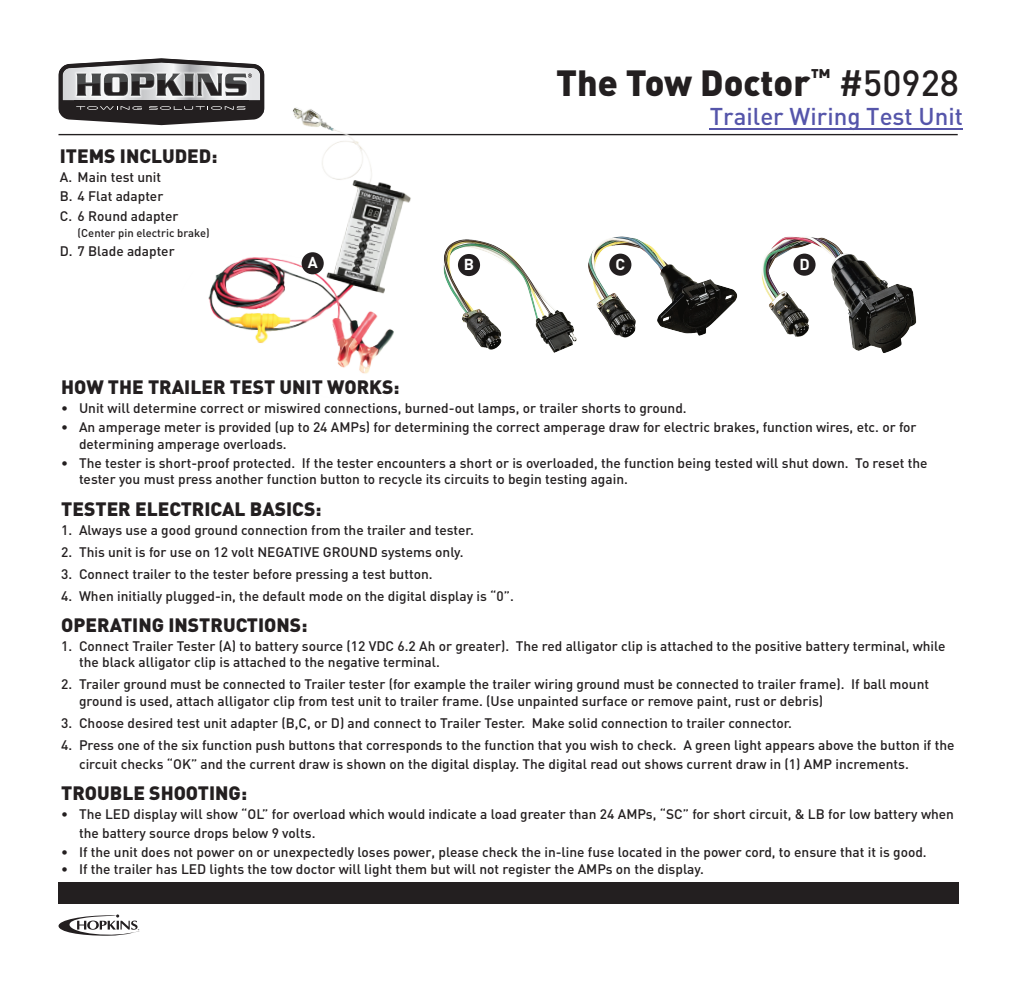
<style>
.page{position:relative;width:1035px;height:981px;background:#fff}
.page>*{position:absolute;margin:0;border:0;box-sizing:border-box;transform-origin:0 0}
.t1{font:900 36px "DIN";color:#231f20}
.t2{font:500 24px "DIN";color:#55a}
.t3{font:900 19.2px "DIN";color:#231f20}
.t4{font:700 15.75px "DIN";color:#fff}
.t5{font:500 13.65px/19.2px "DIN";color:#231f20}
.t6{font:500 11.25px "DIN";color:#231f20}
.s1{font-weight:500}
</style>
<div class="page">
<hr style="left:58px;top:134px;width:900px;height:1px;background:#231f20">
<img style="left:443px;top:239px;width:134px;height:114px">
<img style="left:167px;top:94px;width:269px;height:280px">
<hr style="left:710px;top:128px;width:253px;height:1px;background:#55a">
<svg style="left:59px;top:58px;width:205px;height:67px"></svg>
<svg style="left:59px;top:914px;width:81px;height:22px"></svg>
<div style="left:58px;top:882px;width:901px;height:21px;background:#231f20"></div>
<div style="left:302px;top:252px;width:22px;height:22px;background:#231f20;border-radius:50%"></div>
<div style="left:458px;top:254px;width:22px;height:22px;background:#231f20;border-radius:50%"></div>
<img style="left:588px;top:236px;width:150px;height:102px">
<img style="left:761px;top:236px;width:156px;height:117px">
<h3 class="t3" style="left:60px;top:143px;width:159px">ITEMS INCLUDED:</h3>
<p class="t5" style="left:60px;top:167px;width:120px">A. Main test unit<br>B. 4 Flat adapter<br>C. 6 Round adapter</p>
<p class="t6" style="left:78px;top:226px;width:134px">(Center pin electric brake)</p>
<p class="t5" style="left:60px;top:241px;width:116px">D. 7 Blade adapter</p>
<h1 class="t1" style="left:556px;top:59px;width:405px">The Tow Doctor<sup>™</sup> <span class="s1">#50928</span></h1>
<h2 class="t2" style="left:710px;top:101px;width:255px">Trailer Wiring Test Unit</h2>
<p class="t4" style="left:308px;top:252px;width:12px">A</p>
<p class="t4" style="left:464px;top:254px;width:12px">B</p>
<p class="t4" style="left:616px;top:254px;width:11px">C</p>
<p class="t4" style="left:799px;top:254px;width:12px">D</p>
<h3 class="t3" style="left:61px;top:374px;width:340px">HOW THE TRAILER TEST UNIT WORKS:</h3>
<p class="t5" style="left:61px;top:398px;width:627px">• Unit will determine correct or miswired connections, burned-out lamps, or trailer shorts to ground.</p>
<p class="t5" style="left:79px;top:419px;width:839px;line-height:16.5px;text-indent:-18px">• An amperage meter is provided (up to 24 AMPs) for determining the correct amperage draw for electric brakes, function wires, etc. or for determining amperage overloads.</p>
<p class="t5" style="left:79px;top:454px;width:850px;line-height:16.5px;text-indent:-18px">• The tester is short-proof protected. If the tester encounters a short or is overloaded, the function being tested will shut down. To reset the tester you must press another function button to recycle its circuits to begin testing again.</p>
<h3 class="t3" style="left:61px;top:496px;width:262px">TESTER ELECTRICAL BASICS:</h3>
<p class="t5" style="left:61px;top:520px;width:414px">1. Always use a good ground connection from the trailer and tester.</p>
<p class="t5" style="left:61px;top:542px;width:404px">2. This unit is for use on 12 volt NEGATIVE GROUND systems only.</p>
<p class="t5" style="left:61px;top:564px;width:373px">3. Connect trailer to the tester before pressing a test button.</p>
<p class="t5" style="left:61px;top:586px;width:454px">4. When initially plugged-in, the default mode on the digital display is “0”.</p>
<h3 class="t3" style="left:61px;top:612px;width:248px">OPERATING INSTRUCTIONS:</h3>
<p class="t5" style="left:79px;top:637px;width:868px;line-height:16.5px;text-indent:-18px">1. Connect Trailer Tester (A) to battery source (12 VDC 6.2 Ah or greater). The red alligator clip is attached to the positive battery terminal, while the black alligator clip is attached to the negative terminal.</p>
<p class="t5" style="left:79px;top:676px;width:852px;line-height:16.5px;text-indent:-18px">2. Trailer ground must be connected to Trailer tester (for example the trailer wiring ground must be connected to trailer frame). If ball mount ground is used, attach alligator clip from test unit to trailer frame. (Use unpainted surface or remove paint, rust or debris)</p>
<p class="t5" style="left:61px;top:713px;width:732px">3. Choose desired test unit adapter (B,C, or D) and connect to Trailer Tester. Make solid connection to trailer connector.</p>
<p class="t5" style="left:79px;top:735px;width:877px;text-indent:-18px">4. Press one of the six function push buttons that corresponds to the function that you wish to check. A green light appears above the button if the circuit checks “OK” and the current draw is shown on the digital display. The digital read out shows current draw in (1) AMP increments.</p>
<h3 class="t3" style="left:61px;top:780px;width:187px">TROUBLE SHOOTING:</h3>
<p class="t5" style="left:79px;top:804px;width:877px;text-indent:-18px">• The LED display will show “OL” for overload which would indicate a load greater than 24 AMPs, “SC” for short circuit, &amp; LB for low battery when the battery source drops below 9 volts.</p>
<p class="t5" style="left:61px;top:842px;width:867px">• If the unit does not power on or unexpectedly loses power, please check the in-line fuse located in the power cord, to ensure that it is good.</p>
<p class="t5" style="left:61px;top:859px;width:644px">• If the trailer has LED lights the tow doctor will light them but will not register the AMPs on the display.</p>
</div>
